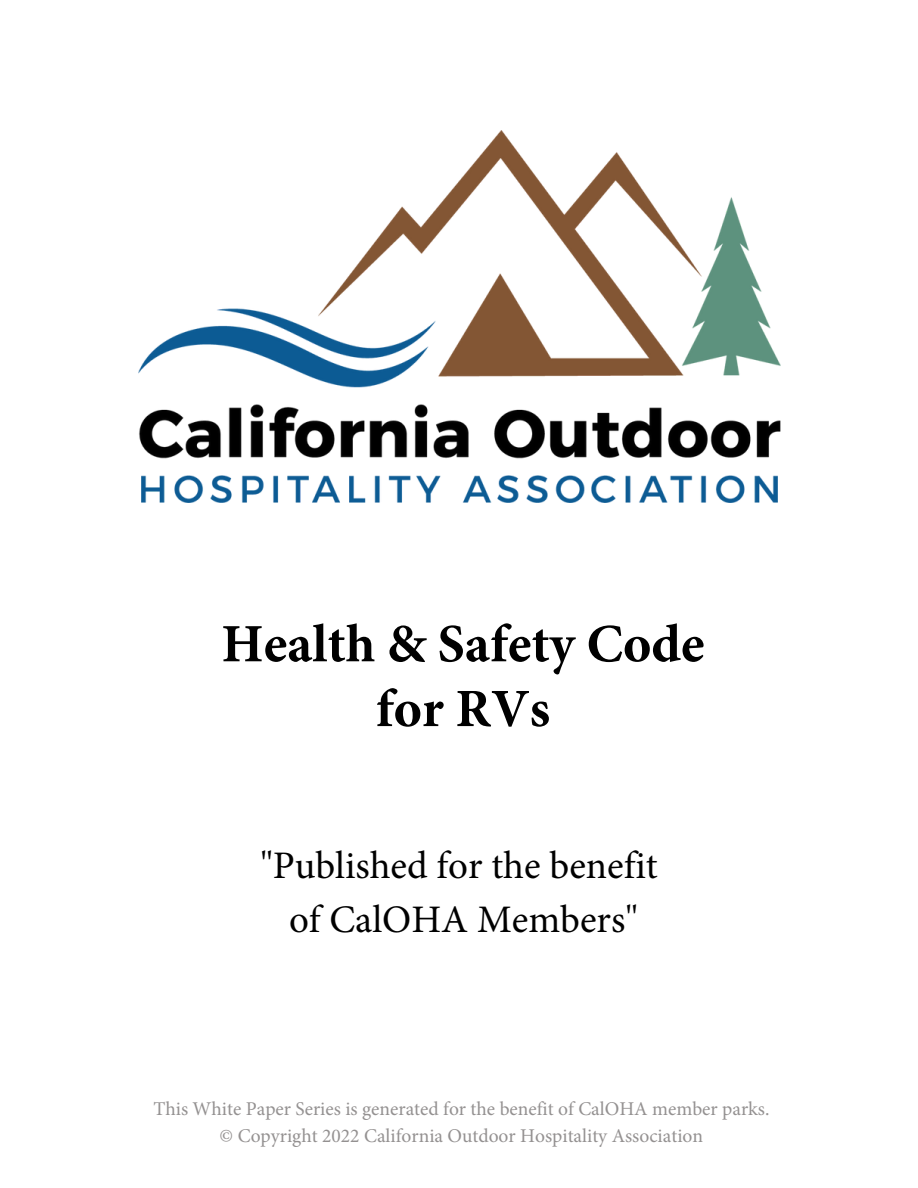
<style>
.page{position:relative;width:918px;height:1188px;background:#fff}
.page>*{position:absolute;margin:0;border:0;box-sizing:border-box;transform-origin:0 0}
.t1{font:700 54px/64.8px "Minion Pro";color:#000;text-align:center}
.t2{font:39px/54px "Minion Pro";color:#000;text-align:center}
.t3{font:19.5px/27px "Minion Pro";color:#949191;text-align:center}
</style>
<div class="page">
<img style="left:138px;top:130px;width:642px;height:373px">
<p class="t1" style="left:221px;top:610px;width:485px">Health &amp; Safety Code for RVs</p>
<p class="t2" style="left:260px;top:838px;width:399px">"Published for the benefit of CalOHA Members"</p>
<p class="t3" style="left:153px;top:1095px;width:618px">This White Paper Series is generated for the benefit of CalOHA member parks. © Copyright 2022 California Outdoor Hospitality Association</p>
</div>
